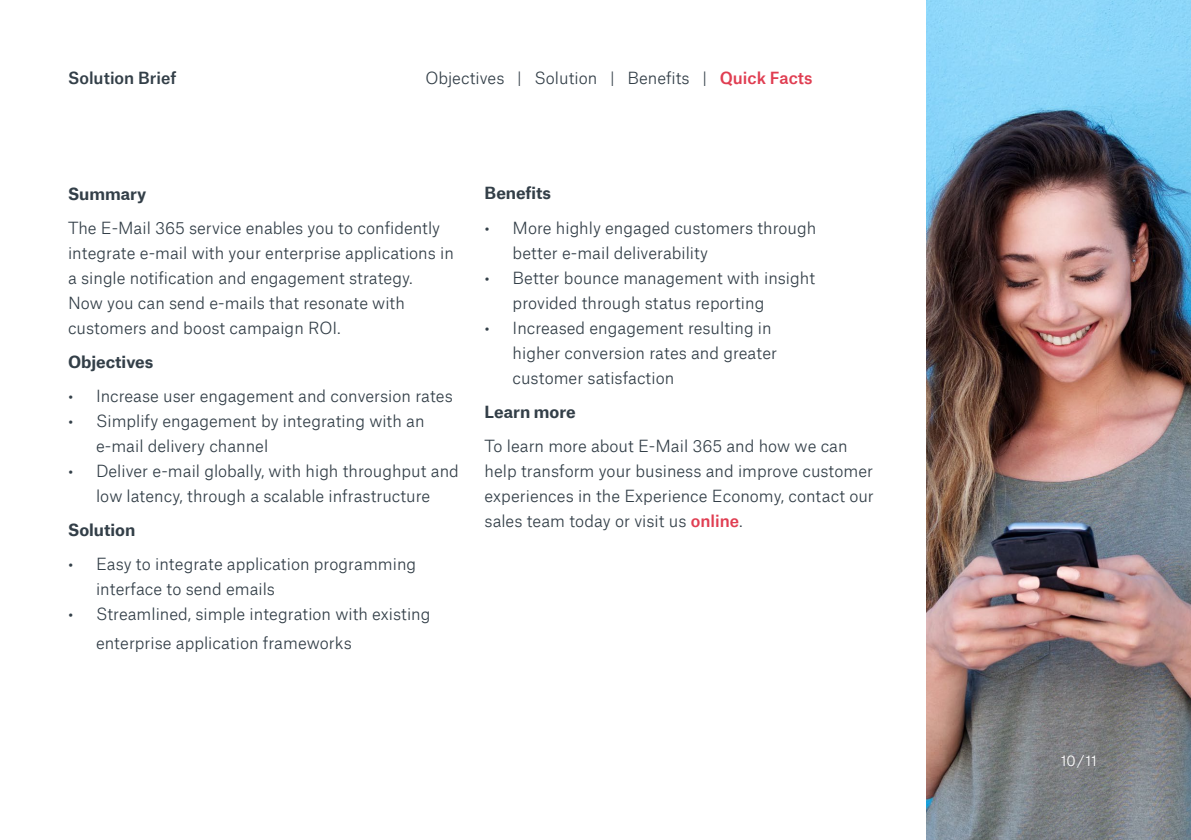
<style>
.page{position:relative;width:1191px;height:840px;background:#fff}
.page>*{position:absolute;margin:0;border:0;box-sizing:border-box;transform-origin:0 0}
.t1{font:300 16px/25px "Atlas Grotesk Web";color:#333f48}
.t2{font:700 16px "Atlas Grotesk Web";color:#333f48}
.t3{font:500 16px "Atlas Grotesk Web";color:#333f48}
.t4{font:300 14px "Atlas Grotesk Web";color:#fff}
.s1{font-weight:500;color:#e03e52}
</style>
<div class="page">
<img style="left:926px;top:0;width:265px;height:839px">
<p class="t3" style="left:68px;top:65px;width:110px">Solution Brief</p>
<p class="t1" style="left:425px;top:64px;width:389px">Objectives | Solution | Benefits | <span class="s1">Quick Facts</span></p>
<p class="t2" style="left:68px;top:180px;width:80px">Summary</p>
<p class="t1" style="left:68px;top:213px;width:387px">The E-Mail 365 service enables you to confidently integrate e-mail with your enterprise applications in a single notification and engagement strategy.<br>Now you can send e-mails that resonate with customers and boost campaign ROI.</p>
<p class="t2" style="left:68px;top:348px;width:87px">Objectives</p>
<p class="t1" style="left:68px;top:381px;width:386px">• Increase user engagement and conversion rates</p>
<p class="t1" style="left:96px;top:406px;width:330px;text-indent:-28px">• Simplify engagement by integrating with an e-mail delivery channel</p>
<p class="t1" style="left:68px;top:456px;width:392px;text-align:center">• Deliver e-mail globally, with high throughput and low latency, through a scalable infrastructure</p>
<p class="t2" style="left:68px;top:516px;width:69px">Solution</p>
<p class="t1" style="left:96px;top:549px;width:322px;text-indent:-28px">• Easy to integrate application programming interface to send emails</p>
<p class="t1" style="left:96px;top:597px;width:336px;line-height:28.8px;text-indent:-28px">• Streamlined, simple integration with existing enterprise application frameworks</p>
<p class="t2" style="left:484px;top:180px;width:68px">Benefits</p>
<p class="t1" style="left:512px;top:213px;width:305px;text-indent:-28px">• More highly engaged customers through better e-mail deliverability</p>
<p class="t1" style="left:512px;top:263px;width:304px;text-indent:-28px">• Better bounce management with insight provided through status reporting</p>
<p class="t1" style="left:512px;top:313px;width:266px;text-indent:-28px">• Increased engagement resulting in higher conversion rates and greater customer satisfaction</p>
<p class="t2" style="left:484px;top:398px;width:93px">Learn more</p>
<p class="t1" style="left:484px;top:431px;width:391px">To learn more about E-Mail 365 and how we can help transform your business and improve customer experiences in the Experience Economy, contact our sales team today or visit us <span class="s1">online</span>.</p>
<p class="t4" style="left:1060px;top:749px;width:38px">10 / 11</p>
</div>
